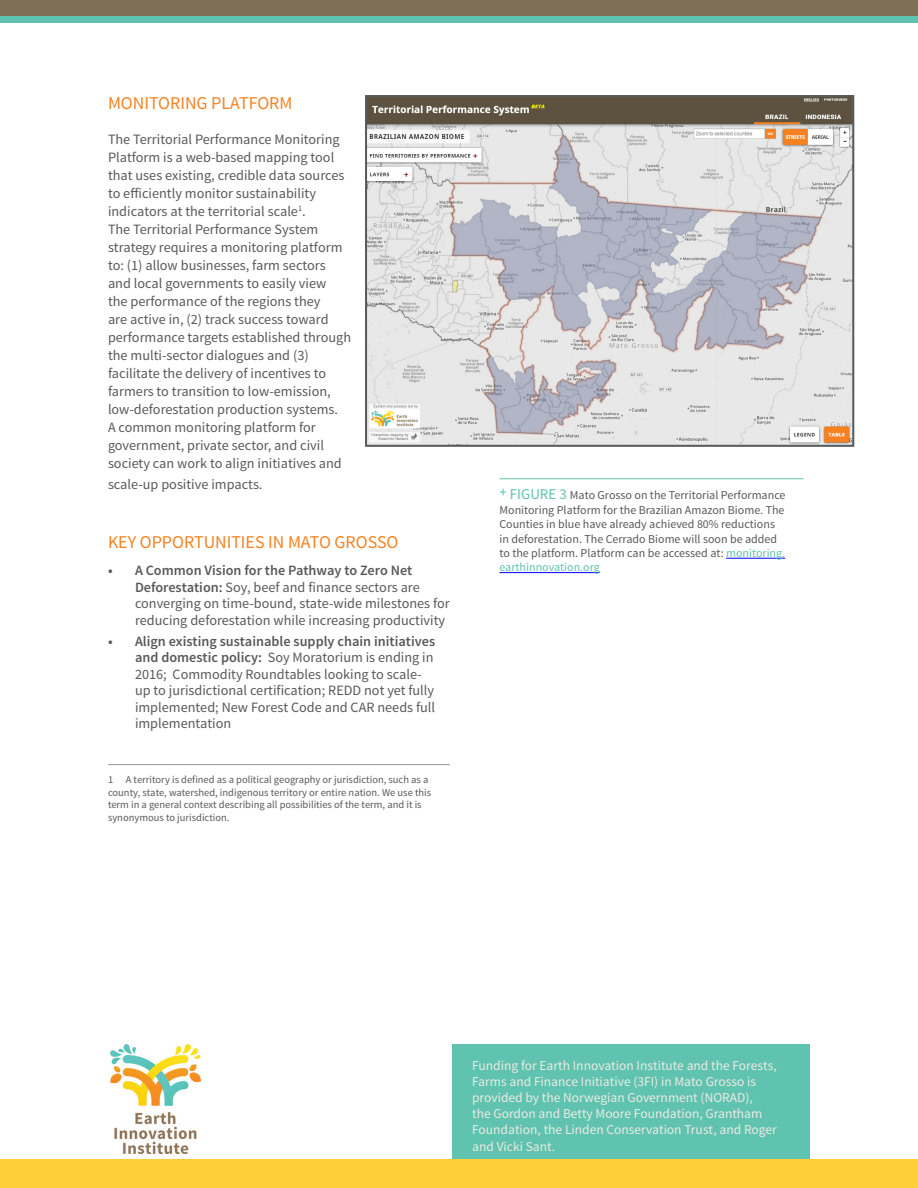
<style>
.page{position:relative;width:918px;height:1188px;background:#fff}
.page>*{position:absolute;margin:0;border:0;box-sizing:border-box;transform-origin:0 0}
.t1{font:18px "Source Sans Pro";color:#f58220}
.t2{font:14.25px/18px "Source Sans Pro";color:#58595b}
.t3{font:13.5px/16.2px "Source Sans Pro";color:#eeeae4}
.t4{font:12px/14.4px "Source Sans Pro";color:#58595b}
.t5{font:10.5px/12.6px "Source Sans Pro";color:#58595b}
.s1{font-weight:600}
.s2{font-size:15px;color:#5fc3af}
.s3{color:#5fc3af}
</style>
<div class="page">
<hr style="left:108px;top:764px;width:342px;height:1px;background:#939598">
<div style="left:452px;top:1044px;width:358px;height:121px;background:#5fc3af"></div>
<img style="left:368px;top:98px;width:483px;height:346px">
<div style="left:365px;top:95px;width:489px;height:352px;border:2px solid #58595b"></div>
<hr style="left:500px;top:478px;width:304px;height:1px;background:#5fc3af">
<hr style="left:726px;top:558px;width:59px;height:1px;background:#00f">
<hr style="left:500px;top:572px;width:100px;height:1px;background:#00f">
<div style="left:0;top:1160px;width:918px;height:28px;background:#ffce38"></div>
<div style="left:0;top:6px;width:918px;height:17px;background:#5fc3af"></div>
<div style="left:0;top:0;width:918px;height:16px;background:#7e6f58"></div>
<img style="left:110px;top:1044px;width:90px;height:109px">
<p class="t1" style="left:108px;top:91px;width:186px">MONITORING PLATFORM</p>
<p class="t2" style="left:108px;top:130px;width:245px">The Territorial Performance Monitoring Platform is a web-based mapping tool that uses existing, credible data sources to efficiently monitor sustainability indicators at the territorial scale<sup>1</sup>.<br>The Territorial Performance System strategy requires a monitoring platform to: (1) allow businesses, farm sectors and local governments to easily view<br>the performance of the regions they<br>are active in, (2) track success toward performance targets established through the multi-sector dialogues and (3) facilitate the delivery of incentives to farmers to transition to low-emission, low-deforestation production systems.<br>A common monitoring platform for government, private sector, and civil society can work to align initiatives and</p>
<p class="t2" style="left:108px;top:475px;width:156px">scale-up positive impacts.</p>
<p class="t1" style="left:108px;top:531px;width:292px">KEY OPPORTUNITIES IN MATO GROSSO</p>
<p class="t2" style="left:135px;top:563px;width:316px;line-height:16.5px;text-indent:-27px"><span class="s1">• A Common Vision for the Pathway to Zero Net Deforestation:</span> Soy, beef and finance sectors are converging on time-bound, state-wide milestones for reducing deforestation while increasing productivity</p>
<p class="t2" style="left:135px;top:633px;width:302px;line-height:16.5px;text-indent:-27px"><span class="s1">• Align existing sustainable supply chain initiatives and domestic policy:</span> Soy Moratorium is ending in 2016; Commodity Roundtables looking to scale&shy;up to jurisdictional certification; REDD not yet fully implemented; New Forest Code and CAR needs full implementation</p>
<p class="t5" style="left:108px;top:773px;width:325px">1 A territory is defined as a political geography or jurisdiction, such as a county, state, watershed, indigenous territory or entire nation. We use this term in a general context describing all possibilities of the term, and it is synonymous to jurisdiction.</p>
<p class="t4" style="left:500px;top:488px;width:288px"><sup>+</sup> <span class="s2">FIGURE 3</span> Mato Grosso on the Territorial Performance Monitoring Platform for the Brazilian Amazon Biome. The Counties in blue have already achieved 80% reductions in deforestation. The Cerrado Biome will soon be added to the platform. Platform can be accessed at: <span class="s3">monitoring. earthinnovation.org</span></p>
<p class="t3" style="left:472px;top:1057px;width:306px">Funding for Earth Innovation Institute and the Forests, Farms and Finance Initiative (3FI) in Mato Grosso is provided by the Norwegian Government (NORAD),<br>the Gordon and Betty Moore Foundation, Grantham Foundation, the Linden Conservation Trust, and Roger and Vicki Sant.</p>
</div>
